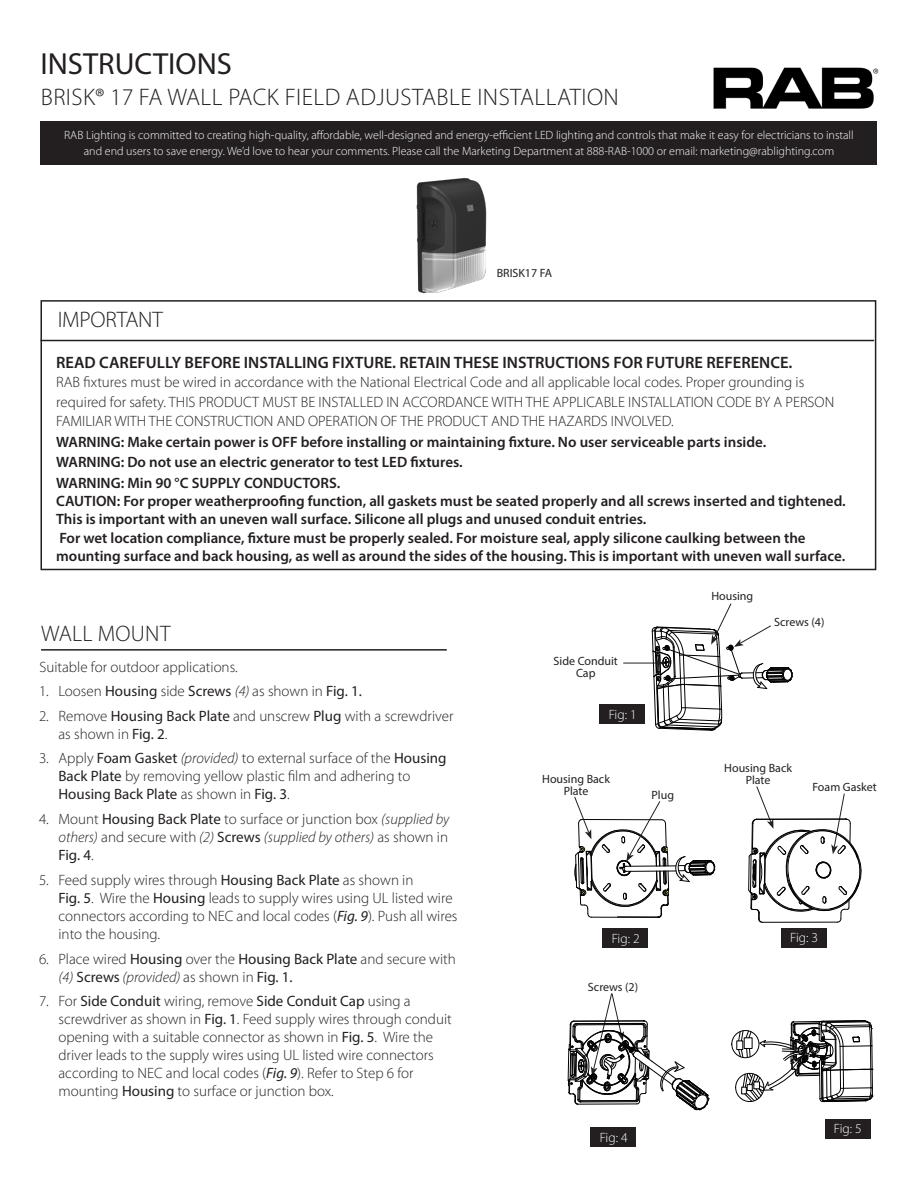
<style>
.page{position:relative;width:918px;height:1188px;background:#fff}
.page>*{position:absolute;margin:0;border:0;box-sizing:border-box;transform-origin:0 0}
.t1{font:30.6px "Myriad Pro";color:#231f20}
.t2{font:300 24px "Myriad Pro";letter-spacing:.02em;color:#231f20}
.Heading{font:300 22.5px "Myriad Pro";letter-spacing:-.005em;color:#231f20}
.Heading-2{font:600 16.5px "Myriad Pro";color:#231f20}
.Heading-3{font:300 15px/18px "Myriad Pro";color:#231f20}
.Heading-4{font:600 15px/18px "Myriad Pro";color:#231f20}
.t3{font:300 13.5px "Myriad Pro";letter-spacing:-.015em;color:#fff}
.t4{font:300 12px/16.5px "Myriad Pro";color:#fff;text-align:center}
.t5{font:12px/12px "Myriad Pro";color:#231f20;text-align:center}
.s1{font-weight:400}
.s2{font-style:italic}
.s3{font-weight:400;font-style:italic}
</style>
<div class="page">
<div style="left:40px;top:121px;width:838px;height:44px;background:#231f20"></div>
<img style="left:713px;top:67px;width:166px;height:42px">
<hr style="left:41px;top:649px;width:406px;height:2px;background:#231f20">
<div style="left:40px;top:300px;width:836px;height:270px;border:2px solid #231f20"></div>
<hr style="left:40px;top:340px;width:834px;height:1px;background:#231f20">
<img style="left:416px;top:177px;width:71px;height:117px">
<div style="left:781px;top:928px;width:46px;height:19px;background:#231f20"></div>
<div style="left:591px;top:1127px;width:45px;height:20px;background:#231f20"></div>
<div style="left:825px;top:1119px;width:45px;height:19px;background:#231f20"></div>
<hr style="left:623px;top:663px;width:34px;height:1px;background:#231f20">
<svg style="left:652px;top:603px;width:141px;height:128px"></svg>
<div style="left:600px;top:705px;width:45px;height:19px;background:#231f20"></div>
<hr style="left:626px;top:866px;width:50px;height:1px;background:#030303">
<hr style="left:626px;top:871px;width:50px;height:1px;background:#030303">
<svg style="left:675px;top:855px;width:40px;height:27px"></svg>
<svg style="left:748px;top:786px;width:114px;height:137px"></svg>
<svg style="left:574px;top:796px;width:95px;height:122px"></svg>
<div style="left:603px;top:929px;width:45px;height:19px;background:#231f20"></div>
<svg style="left:567px;top:993px;width:142px;height:118px"></svg>
<div style="left:732px;top:1030px;width:27px;height:28px;border:1px solid #030303;border-radius:50%"></div>
<svg style="left:738px;top:1020px;width:135px;height:82px"></svg>
<div style="left:741px;top:1087px;width:6px;height:7px;border:1px solid #030303"></div>
<div style="left:747px;top:1084px;width:6px;height:7px;border:1px solid #030303"></div>
<div style="left:754px;top:1082px;width:6px;height:7px;border:1px solid #030303"></div>
<div style="left:735px;top:1073px;width:29px;height:29px;border:1px solid #030303;border-radius:50%"></div>
<h1 class="t1" style="left:40px;top:45px;width:193px">INSTRUCTIONS</h1>
<h2 class="t2" style="left:41px;top:83px;width:580px">BRISK® 17 FA WALL PACK FIELD ADJUSTABLE INSTALLATION</h2>
<p class="t4" style="left:64px;top:126px;width:791px">RAB Lighting is committed to creating high-quality, affordable, well-designed and energy-efficient LED lighting and controls that make it easy for electricians to install and end users to save energy. We’d love to hear your comments. Please call the Marketing Department at 888-RAB-1000 or email: marketing@rablighting.com</p>
<p class="t5" style="left:497px;top:267px;width:57px">BRISK17 FA</p>
<p class="Heading" style="left:58px;top:306px;width:107px">IMPORTANT</p>
<p class="Heading-2" style="left:56px;top:352px;width:738px">READ CAREFULLY BEFORE INSTALLING FIXTURE. RETAIN THESE INSTRUCTIONS FOR FUTURE REFERENCE.</p>
<p class="Heading-3" style="left:56px;top:372px;width:780px;line-height:19.5px">RAB fixtures must be wired in accordance with the National Electrical Code and all applicable local codes. Proper grounding is required for safety. THIS PRODUCT MUST BE INSTALLED IN ACCORDANCE WITH THE APPLICABLE INSTALLATION CODE BY A PERSON<br>FAMILIAR WITH THE CONSTRUCTION AND OPERATION OF THE PRODUCT AND THE HAZARDS INVOLVED.</p>
<p class="Heading-4" style="left:56px;top:432px;width:711px">WARNING: Make certain power is OFF before installing or maintaining fixture. No user serviceable parts inside.</p>
<p class="Heading-4" style="left:56px;top:453px;width:408px">WARNING: Do not use an electric generator to test LED fixtures.</p>
<p class="Heading-4" style="left:56px;top:474px;width:791px">WARNING: Min 90 °C SUPPLY CONDUCTORS.<br>CAUTION: For proper weatherproofing function, all gaskets must be seated properly and all screws inserted and tightened.<br>This is important with an uneven wall surface. Silicone all plugs and unused conduit entries.</p>
<p class="Heading-4" style="left:56px;top:529px;width:791px">For wet location compliance, fixture must be properly sealed. For moisture seal, apply silicone caulking between the mounting surface and back housing, as well as around the sides of the housing. This is important with uneven wall surface.</p>
<p class="Heading" style="left:41px;top:620px;width:131px">WALL MOUNT</p>
<p class="Heading-3" style="left:39px;top:658px;width:200px">Suitable for outdoor applications.</p>
<p class="Heading-3" style="left:39px;top:682px;width:324px">1. Loosen <span class="s1">Housing</span> side <span class="s1">Screws</span> <span class="s2">(4)</span> as shown in <span class="s1">Fig. 1.</span></p>
<p class="Heading-3" style="left:58px;top:707px;width:397px;text-indent:-20px">2. Remove <span class="s1">Housing Back Plate</span> and unscrew <span class="s1">Plug</span> with a screwdriver as shown in <span class="s1">Fig. 2</span>.</p>
<p class="Heading-3" style="left:58px;top:749px;width:390px;text-indent:-20px">3. Apply <span class="s1">Foam Gasket</span> <span class="s2">(provided)</span> to external surface of the <span class="s1">Housing<br>Back Plate</span> by removing yellow plastic film and adhering to<br><span class="s1">Housing Back Plate</span> as shown in <span class="s1">Fig. 3</span>.</p>
<p class="Heading-3" style="left:58px;top:810px;width:392px;text-align:justify;text-indent:-20px">4. Mount <span class="s1">Housing Back Plate</span> to surface or junction box <span class="s2">(supplied by others)</span> and secure with <span class="s2">(2)</span> <span class="s1">Screws</span> <span class="s2">(supplied by others)</span> as shown in <span class="s1">Fig. 4</span>.</p>
<p class="Heading-3" style="left:58px;top:871px;width:401px;text-indent:-20px">5. Feed supply wires through <span class="s1">Housing Back Plate</span> as shown in<br><span class="s1">Fig. 5</span>. Wire the <span class="s1">Housing</span> leads to supply wires using UL listed wire connectors according to NEC and local codes (<span class="s3">Fig. 9</span>). Push all wires into the housing.</p>
<p class="Heading-3" style="left:58px;top:950px;width:399px;text-indent:-20px">6. Place wired <span class="s1">Housing</span> over the <span class="s1">Housing Back Plate</span> and secure with <span class="s2">(4)</span> <span class="s1">Screws</span> <span class="s2">(provided)</span> as shown in <span class="s1">Fig. 1.</span></p>
<p class="Heading-3" style="left:58px;top:992px;width:395px;text-indent:-20px">7. For <span class="s1">Side Conduit</span> wiring, remove <span class="s1">Side Conduit Cap</span> using a screwdriver as shown in <span class="s1">Fig. 1</span>. Feed supply wires through conduit opening with a suitable connector as shown in <span class="s1">Fig. 5</span>. Wire the driver leads to the supply wires using UL listed wire connectors according to NEC and local codes (<span class="s3">Fig. 9</span>). Refer to Step 6 for mounting <span class="s1">Housing</span> to surface or junction box.</p>
<p class="t5" style="left:554px;top:655px;width:66px">Side Conduit<br>Cap</p>
<p class="t3" style="left:609px;top:707px;width:29px">Fig: 1</p>
<p class="t5" style="left:542px;top:773px;width:69px">Housing Back<br>Plate</p>
<p class="t5" style="left:652px;top:789px;width:24px">Plug</p>
<p class="t5" style="left:711px;top:590px;width:43px">Housing</p>
<p class="t5" style="left:774px;top:616px;width:52px">Screws (4)</p>
<p class="t5" style="left:724px;top:762px;width:69px">Housing Back<br>Plate</p>
<p class="t5" style="left:812px;top:781px;width:66px">Foam Gasket</p>
<p class="t3" style="left:612px;top:930px;width:29px">Fig: 2</p>
<p class="t5" style="left:588px;top:981px;width:52px">Screws (2)</p>
<p class="t3" style="left:600px;top:1129px;width:29px">Fig: 4</p>
<p class="t3" style="left:790px;top:930px;width:29px">Fig: 3</p>
<p class="t3" style="left:834px;top:1121px;width:29px">Fig: 5</p>
</div>
